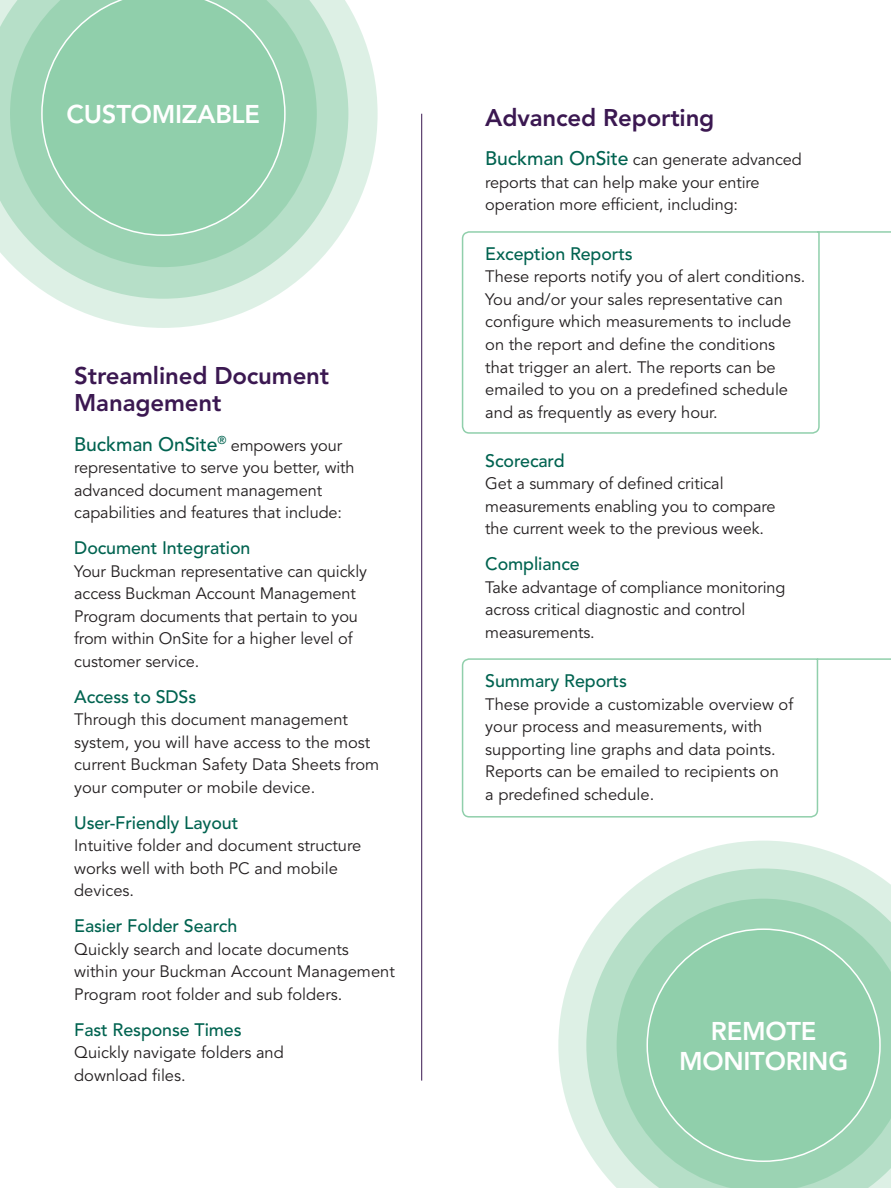
<style>
.page{position:relative;width:891px;height:1188px;background:#fff}
.page>*{position:absolute;margin:0;border:0;box-sizing:border-box;transform-origin:0 0}
.t1{font:800 25.5px/30px "Avenir";letter-spacing:-.01em;color:#fff;text-align:center}
.t2{font:800 24px/27px "Avenir";letter-spacing:-.005em;color:#3b1851}
.t3{font:500 19.5px "Avenir";letter-spacing:-.005em;color:#016350}
.t4{font:500 18px "Avenir";letter-spacing:-.005em;color:#016350}
.t5{font:16.5px/22.5px "Avenir";color:#231f20}
.s1{font-weight:400;font-size:16.5px;color:#231f20}
.s2{font-weight:500;font-size:19.5px;color:#016350}
</style>
<div class="page">
<hr style="left:890px;top:0;width:1px;height:1188px;background:#016350">
<hr style="left:817px;top:231px;width:74px;height:2px;background:#90cfab">
<svg style="left:461px;top:231px;width:359px;height:203px"></svg>
<hr style="left:817px;top:658px;width:74px;height:2px;background:#90cfab">
<svg style="left:461px;top:658px;width:358px;height:160px"></svg>
<svg style="left:56px;top:6px;width:322px;height:322px"></svg>
<svg style="left:0;top:0;width:348px;height:299px"></svg>
<svg style="left:10px;top:0;width:307px;height:267px;background:#acdac0"></svg>
<svg style="left:41px;top:0;width:245px;height:236px;background:#94d0ae"></svg>
<hr style="left:421px;top:114px;width:1px;height:967px;background:#3b1851">
<svg style="left:558px;top:841px;width:333px;height:306px"></svg>
<svg style="left:586px;top:869px;width:305px;height:319px"></svg>
<svg style="left:617px;top:899px;width:274px;height:289px;background:#a8d9bd"></svg>
<div style="left:647px;top:929px;width:233px;height:232px;background:#90cfab;border-radius:50%"></div>
<h1 class="t1" style="left:67px;top:100px;width:195px">CUSTOMIZABLE</h1>
<h2 class="t2" style="left:74px;top:362px;width:257px">Streamlined Document<br>Management</h2>
<p class="t3" style="left:74px;top:433px;width:269px">Buckman OnSite<sup>®</sup> <span class="s1">empowers your</span></p>
<p class="t5" style="left:74px;top:457px;width:282px">representative to serve you better, with advanced document management capabilities and features that include:</p>
<p class="t4" style="left:74px;top:537px;width:178px">Document Integration</p>
<p class="t5" style="left:74px;top:560px;width:294px">Your Buckman representative can quickly access Buckman Account Management Program documents that pertain to you from within OnSite for a higher level of customer service.</p>
<p class="t4" style="left:74px;top:686px;width:124px">Access to SDSs</p>
<p class="t5" style="left:74px;top:709px;width:306px">Through this document management system, you will have access to the most current Buckman Safety Data Sheets from your computer or mobile device.</p>
<p class="t4" style="left:74px;top:812px;width:166px">User-Friendly Layout</p>
<p class="t5" style="left:74px;top:835px;width:289px">Intuitive folder and document structure works well with both PC and mobile devices.</p>
<p class="t4" style="left:74px;top:915px;width:165px">Easier Folder Search</p>
<p class="t5" style="left:74px;top:938px;width:322px">Quickly search and locate documents within your Buckman Account Management<br>Program root folder and sub folders.</p>
<p class="t4" style="left:74px;top:1019px;width:169px">Fast Response Times</p>
<p class="t5" style="left:74px;top:1042px;width:211px">Quickly navigate folders and download files.</p>
<h2 class="t2" style="left:485px;top:104px;width:231px">Advanced Reporting</h2>
<p class="t5" style="left:485px;top:149px;width:318px"><span class="s2">Buckman OnSite</span> can generate advanced reports that can help make your entire operation more efficient, including:</p>
<p class="t4" style="left:485px;top:243px;width:149px">Exception Reports</p>
<p class="t5" style="left:485px;top:266px;width:322px">These reports notify you of alert conditions.<br>You and/or your sales representative can configure which measurements to include on the report and define the conditions that trigger an alert. The reports can be emailed to you on a predefined schedule and as frequently as every hour.</p>
<p class="t4" style="left:485px;top:450px;width:81px">Scorecard</p>
<p class="t5" style="left:485px;top:473px;width:292px">Get a summary of defined critical measurements enabling you to compare the current week to the previous week.</p>
<p class="t4" style="left:485px;top:554px;width:96px">Compliance</p>
<p class="t5" style="left:485px;top:577px;width:302px">Take advantage of compliance monitoring across critical diagnostic and control measurements.</p>
<p class="t4" style="left:485px;top:671px;width:143px">Summary Reports</p>
<p class="t5" style="left:485px;top:694px;width:310px">These provide a customizable overview of your process and measurements, with supporting line graphs and data points.<br>Reports can be emailed to recipients on<br>a predefined schedule.</p>
<h1 class="t1" style="left:679px;top:1016px;width:171px">REMOTE<br>MONITORING</h1>
</div>
